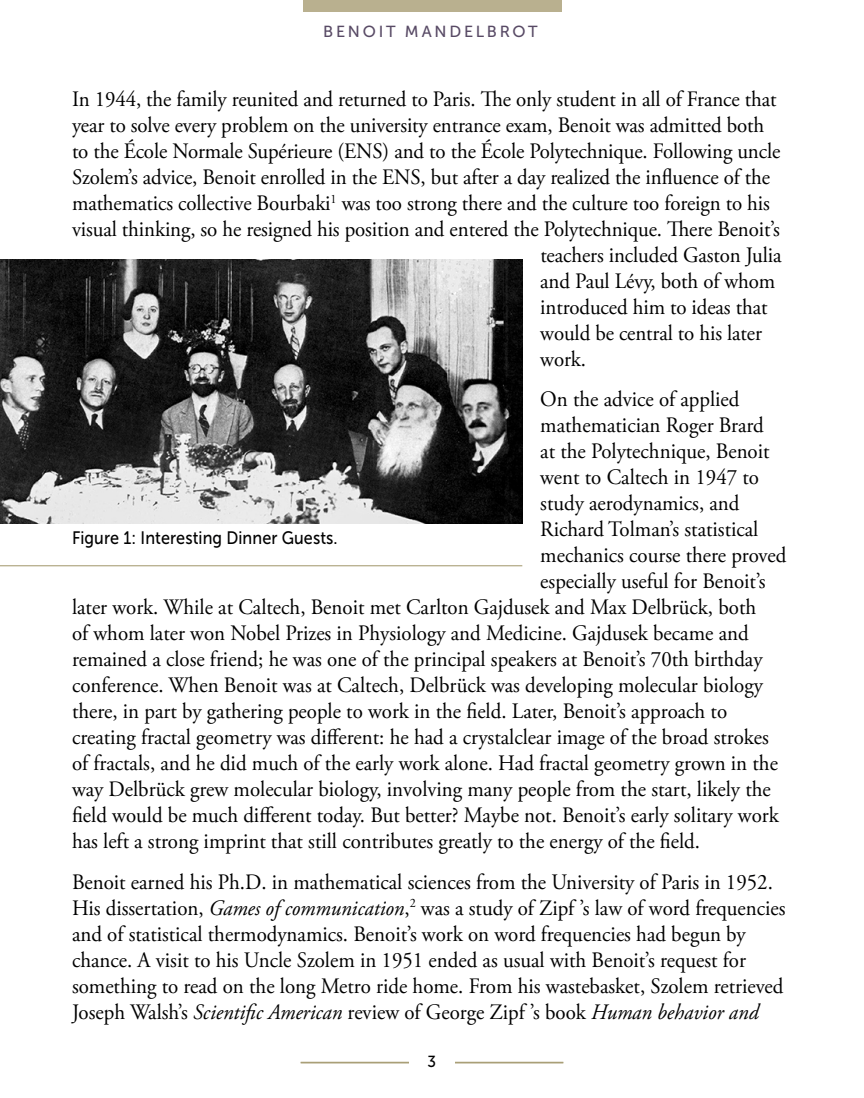
<style>
.page{position:relative;width:864px;height:1098px;background:#fff}
.page>*{position:absolute;margin:0;border:0;box-sizing:border-box;transform-origin:0 0}
.t1{font:22px/26px "Adobe Garamond Pro";color:#000001;scale:.95 1}
.t2{font:18px "Museo Sans 500";letter-spacing:.005em;color:#000001;scale:.9 1}
.t3{font:16px "Museo Sans 500";letter-spacing:.175em;color:#584a65}
.t4{font:16px "Museo Sans 500";color:#000001;scale:.95 1}
.s1{font-style:italic}
</style>
<div class="page">
<hr style="left:301px;top:1062px;width:262px;height:1px;background:#a09569">
<hr style="left:301px;top:1063px;width:262px;height:1px;background:#a09569">
<div style="left:409px;top:1055px;width:45px;height:27px;background:#fff"></div>
<div style="left:303px;top:0;width:258px;height:12px;background:#b9b08f"></div>
<img style="left:0;top:259px;width:522px;height:265px">
<hr style="left:0;top:565px;width:522px;height:1px;background:#a09569">
<p class="t3" style="left:323px;top:23px;width:216px">BENOIT MANDELBROT</p>
<p class="t1" style="left:72px;top:87px;width:743px">In 1944, the family reunited and returned to Paris. The only student in all of France that</p>
<p class="t1" style="left:72px;top:113px;width:730px">year to solve every problem on the university entrance exam, Benoit was admitted both</p>
<p class="t1" style="left:72px;top:139px;width:747px">to the École Normale Supérieure (ENS) and to the École Polytechnique. Following uncle</p>
<p class="t1" style="left:72px;top:165px;width:736px">Szolem’s advice, Benoit enrolled in the ENS, but after a day realized the influence of the</p>
<p class="t1" style="left:72px;top:191px;width:736px">mathematics collective Bourbaki<sup>1</sup> was too strong there and the culture too foreign to his</p>
<p class="t1" style="left:72px;top:217px;width:747px">visual thinking, so he resigned his position and entered the Polytechnique. There Benoit’s</p>
<p class="t1" style="left:540px;top:243px;width:256px">teachers included Gaston Julia</p>
<p class="t1" style="left:540px;top:269px;width:249px">and Paul Lévy, both of whom</p>
<p class="t1" style="left:540px;top:295px;width:241px">introduced him to ideas that</p>
<p class="t1" style="left:540px;top:321px;width:235px">would be central to his later</p>
<p class="t1" style="left:540px;top:347px;width:50px">work.</p>
<p class="t1" style="left:540px;top:387px;width:211px">On the advice of applied</p>
<p class="t1" style="left:540px;top:413px;width:237px">mathematician Roger Brard</p>
<p class="t1" style="left:540px;top:439px;width:243px">at the Polytechnique, Benoit</p>
<p class="t1" style="left:540px;top:465px;width:232px">went to Caltech in 1947 to</p>
<p class="t1" style="left:540px;top:491px;width:211px">study aerodynamics, and</p>
<p class="t1" style="left:540px;top:517px;width:231px">Richard Tolman’s statistical</p>
<p class="t1" style="left:540px;top:543px;width:261px">mechanics course there proved</p>
<p class="t1" style="left:540px;top:569px;width:239px">especially useful for Benoit’s</p>
<p class="t1" style="left:72px;top:595px;width:722px">later work. While at Caltech, Benoit met Carlton Gajdusek and Max Delbrück, both</p>
<p class="t1" style="left:72px;top:621px;width:714px">of whom later won Nobel Prizes in Physiology and Medicine. Gajdusek became and</p>
<p class="t1" style="left:72px;top:647px;width:728px">remained a close friend; he was one of the principal speakers at Benoit’s 70th birthday</p>
<p class="t1" style="left:72px;top:673px;width:729px">conference. When Benoit was at Caltech, Delbrück was developing molecular biology</p>
<p class="t1" style="left:72px;top:699px;width:691px">there, in part by gathering people to work in the field. Later, Benoit’s approach to</p>
<p class="t1" style="left:72px;top:725px;width:735px">creating fractal geometry was different: he had a crystalclear image of the broad strokes</p>
<p class="t1" style="left:72px;top:751px;width:745px">of fractals, and he did much of the early work alone. Had fractal geometry grown in the</p>
<p class="t1" style="left:72px;top:777px;width:737px">way Delbrück grew molecular biology, involving many people from the start, likely the</p>
<p class="t1" style="left:72px;top:803px;width:745px">field would be much different today. But better? Maybe not. Benoit’s early solitary work</p>
<p class="t1" style="left:72px;top:829px;width:663px">has left a strong imprint that still contributes greatly to the energy of the field.</p>
<p class="t1" style="left:72px;top:870px;width:753px">Benoit earned his Ph.D. in mathematical sciences from the University of Paris in 1952.<br>His dissertation, <span class="s1">Games of communication</span>,<sup>2</sup> was a study of Zipf ’s law of word frequencies and of statistical thermodynamics. Benoit’s work on word frequencies had begun by chance. A visit to his Uncle Szolem in 1951 ended as usual with Benoit’s request for something to read on the long Metro ride home. From his wastebasket, Szolem retrieved Joseph Walsh’s <span class="s1">Scientific American</span> review of George Zipf ’s book <span class="s1">Human behavior and</span></p>
<p class="t2" style="left:72px;top:528px;width:297px">Figure 1: Interesting Dinner Guests.</p>
<p class="t4" style="left:427px;top:1052px;width:11px">3</p>
</div>
